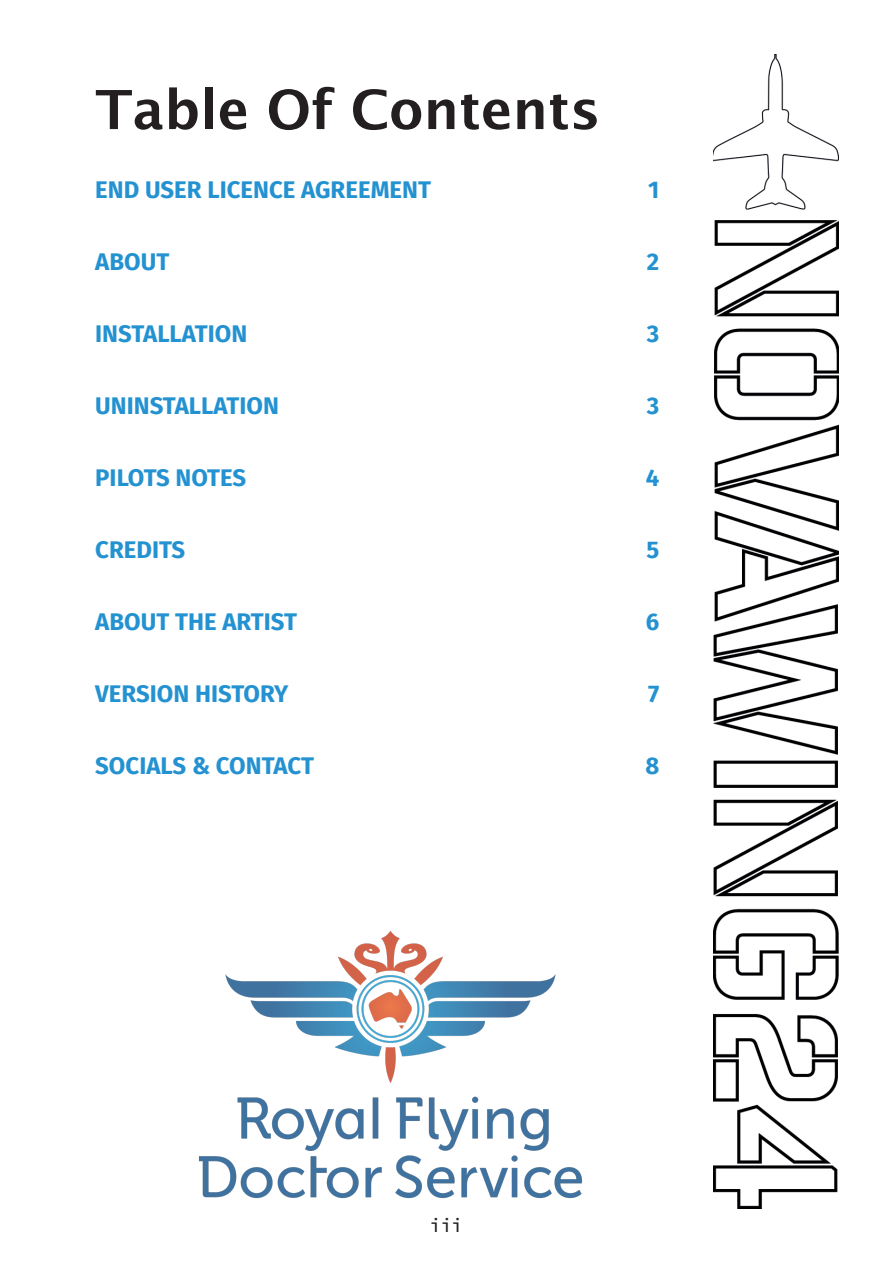
<style>
.page{position:relative;width:893px;height:1263px;background:#fff}
.page>*{position:absolute;margin:0;border:0;box-sizing:border-box;transform-origin:0 0}
.Readme_Heading_A1{font:600 54px "Lucida Sans";color:#231f20}
.t1{font:700 24px "Fira Sans";color:#2492d1}
.t2{font:18px "Lucida Console";color:#231f20}
</style>
<div class="page">
<img style="left:713px;top:54px;width:126px;height:1155px">
<img style="left:198px;top:931px;width:385px;height:268px">
<p class="Readme_Heading_A1" style="left:95px;top:79px;width:507px">Table Of Contents</p>
<p class="t1" style="left:95px;top:169px;width:337px">END USER LICENCE AGREEMENT</p>
<p class="t1" style="left:648px;top:169px;width:13px">1</p>
<p class="t1" style="left:95px;top:241px;width:76px">ABOUT</p>
<p class="t1" style="left:647px;top:241px;width:14px">2</p>
<p class="t1" style="left:95px;top:313px;width:154px">INSTALLATION</p>
<p class="t1" style="left:647px;top:313px;width:14px">3</p>
<p class="t1" style="left:95px;top:385px;width:185px">UNINSTALLATION</p>
<p class="t1" style="left:647px;top:385px;width:14px">3</p>
<p class="t1" style="left:95px;top:457px;width:153px">PILOTS NOTES</p>
<p class="t1" style="left:646px;top:457px;width:15px">4</p>
<p class="t1" style="left:95px;top:529px;width:92px">CREDITS</p>
<p class="t1" style="left:646px;top:529px;width:14px">5</p>
<p class="t1" style="left:95px;top:601px;width:203px">ABOUT THE ARTIST</p>
<p class="t1" style="left:646px;top:601px;width:15px">6</p>
<p class="t1" style="left:95px;top:673px;width:195px">VERSION HISTORY</p>
<p class="t1" style="left:648px;top:673px;width:13px">7</p>
<p class="t1" style="left:95px;top:745px;width:220px">SOCIALS &amp; CONTACT</p>
<p class="t1" style="left:645px;top:745px;width:15px">8</p>
<p class="t2" style="left:430px;top:1217px;width:34px">iii</p>
</div>
